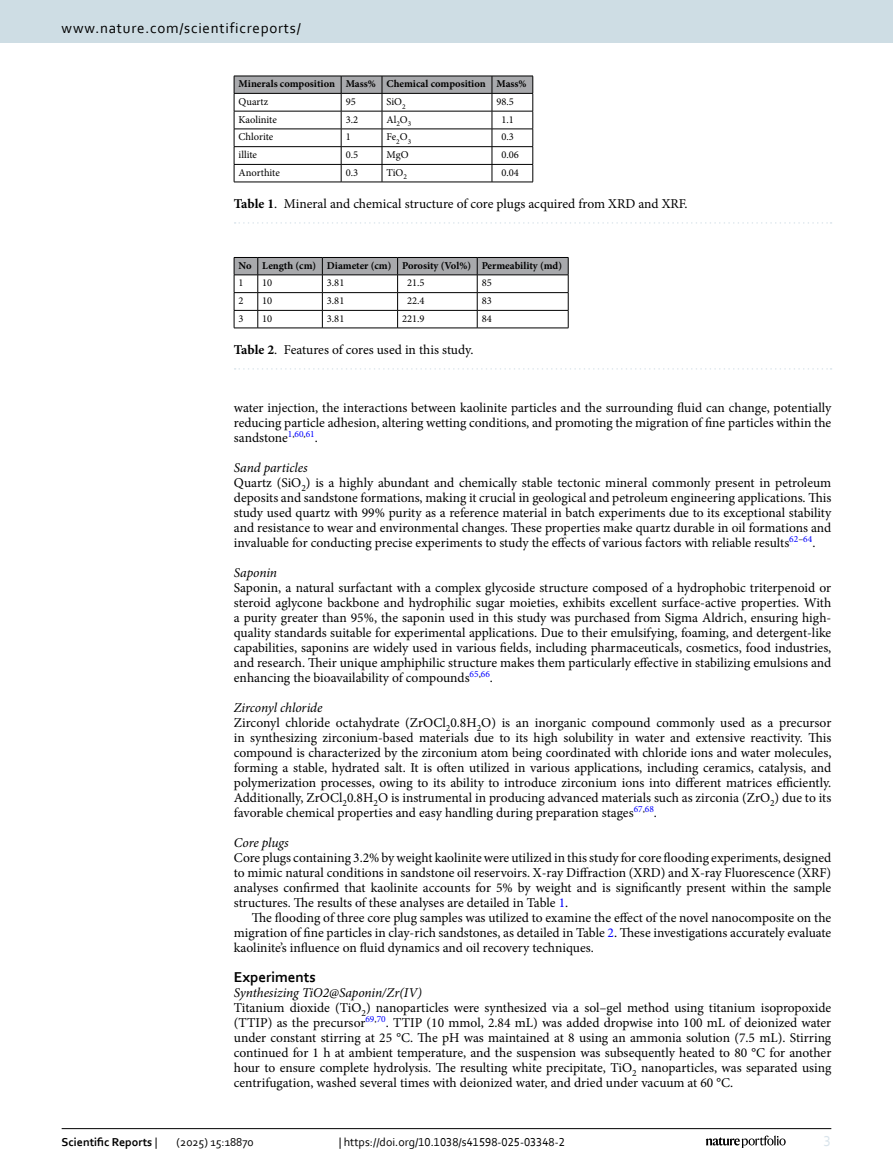
<style>
.page{position:relative;width:893px;height:1174px;background:#fff}
.page>*{position:absolute;margin:0;border:0;box-sizing:border-box;transform-origin:0 0}
.t1{font:15px "Corbel";letter-spacing:.05em;color:#000}
.Head_2{font:700 15px "Corbel";color:#000}
.t2{font:15px "Corbel";color:#d9e4eb}
.Body_Text{font:13.5px/15px "Minion Pro";color:#000;text-align:justify}
.Body_Text_Indent{font:13.5px/15px "Minion Pro";color:#000;text-align:justify}
.Table_Caption{font:13.5px "Minion Pro";color:#000}
.Head_3{font:italic 13.5px "Minion Pro";letter-spacing:-.01em;color:#000}
.Head_3_after_2{font:italic 13.5px "Minion Pro";letter-spacing:-.01em;color:#000}
.t3{font:12px "Corbel";color:#000}
.t4{font:700 12px "Corbel";color:#000}
.Table_Body{font:10.5px "Minion Pro";color:#000}
.Table_Head{font:700 10.5px "Minion Pro";color:#000}
.s1{font-weight:700}
.s2{color:#00f}
.s3{font-weight:400}
</style>
<div class="page">
<svg style="left:234px;top:257px;width:335px;height:72px"></svg>
<svg style="left:235px;top:368px;width:597px;height:2px"></svg>
<hr style="left:341px;top:182px;width:41px;height:1px;background:#000">
<hr style="left:382px;top:182px;width:110px;height:1px;background:#000">
<svg style="left:234px;top:76px;width:300px;height:106px"></svg>
<hr style="left:492px;top:182px;width:41px;height:1px;background:#000">
<hr style="left:234px;top:182px;width:107px;height:1px;background:#000">
<svg style="left:235px;top:222px;width:597px;height:2px"></svg>
<hr style="left:62px;top:1128px;width:769px;height:1px;background:#000">
<svg style="left:706px;top:1135px;width:80px;height:12px"></svg>
<div style="left:0;top:0;width:893px;height:43px;background:#cedde4"></div>
<p class="t1" style="left:62px;top:18px;width:241px">www.nature.com/scientificreports/</p>
<p class="Table_Head" style="left:239px;top:77px;width:98px">Minerals composition</p>
<p class="Table_Head" style="left:346px;top:77px;width:32px">Mass%</p>
<p class="Table_Head" style="left:386px;top:77px;width:101px">Chemical composition</p>
<p class="Table_Head" style="left:496px;top:77px;width:32px">Mass%</p>
<p class="Table_Body" style="left:239px;top:95px;width:31px">Quartz</p>
<p class="Table_Body" style="left:346px;top:95px;width:12px">95</p>
<p class="Table_Body" style="left:386px;top:95px;width:21px">SiO<sub>2</sub></p>
<p class="Table_Body" style="left:496px;top:95px;width:19px">98.5</p>
<p class="Table_Body" style="left:239px;top:112px;width:40px">Kaolinite</p>
<p class="Table_Body" style="left:346px;top:112px;width:14px">3.2</p>
<p class="Table_Body" style="left:386px;top:112px;width:26px">Al<sub>2</sub>O<sub>3</sub></p>
<p class="Table_Body" style="left:501px;top:112px;width:14px">1.1</p>
<p class="Table_Body" style="left:239px;top:130px;width:36px">Chlorite</p>
<p class="Table_Body" style="left:346px;top:130px;width:7px">1</p>
<p class="Table_Body" style="left:386px;top:130px;width:26px">Fe<sub>2</sub>O<sub>3</sub></p>
<p class="Table_Body" style="left:501px;top:130px;width:14px">0.3</p>
<p class="Table_Body" style="left:239px;top:148px;width:20px">illite</p>
<p class="Table_Body" style="left:346px;top:148px;width:14px">0.5</p>
<p class="Table_Body" style="left:386px;top:148px;width:24px">MgO</p>
<p class="Table_Body" style="left:501px;top:148px;width:19px">0.06</p>
<p class="Table_Body" style="left:239px;top:165px;width:43px">Anorthite</p>
<p class="Table_Body" style="left:346px;top:165px;width:14px">0.3</p>
<p class="Table_Body" style="left:386px;top:165px;width:22px">TiO<sub>2</sub></p>
<p class="Table_Body" style="left:501px;top:165px;width:19px">0.04</p>
<p class="Table_Caption" style="left:234px;top:194px;width:455px"><span class="s1">Table 1</span>. Mineral and chemical structure of core plugs acquired from XRD and XRF.</p>
<p class="Table_Head" style="left:239px;top:258px;width:15px">No</p>
<p class="Table_Head" style="left:262px;top:258px;width:55px">Length (cm)</p>
<p class="Table_Head" style="left:327px;top:258px;width:66px">Diameter (cm)</p>
<p class="Table_Head" style="left:402px;top:258px;width:70px">Porosity (Vol%)</p>
<p class="Table_Head" style="left:482px;top:258px;width:82px">Permeability (md)</p>
<p class="Table_Body" style="left:239px;top:276px;width:7px">1</p>
<p class="Table_Body" style="left:262px;top:276px;width:12px">10</p>
<p class="Table_Body" style="left:327px;top:276px;width:19px">3.81</p>
<p class="Table_Body" style="left:407px;top:276px;width:19px">21.5</p>
<p class="Table_Body" style="left:482px;top:276px;width:12px">85</p>
<p class="Table_Body" style="left:239px;top:294px;width:7px">2</p>
<p class="Table_Body" style="left:262px;top:294px;width:12px">10</p>
<p class="Table_Body" style="left:327px;top:294px;width:19px">3.81</p>
<p class="Table_Body" style="left:407px;top:294px;width:19px">22.4</p>
<p class="Table_Body" style="left:482px;top:294px;width:12px">83</p>
<p class="Table_Body" style="left:239px;top:311px;width:7px">3</p>
<p class="Table_Body" style="left:262px;top:311px;width:12px">10</p>
<p class="Table_Body" style="left:327px;top:311px;width:19px">3.81</p>
<p class="Table_Body" style="left:402px;top:311px;width:24px">221.9</p>
<p class="Table_Body" style="left:482px;top:311px;width:12px">84</p>
<p class="Table_Caption" style="left:234px;top:340px;width:241px"><span class="s1">Table 2</span>. Features of cores used in this study.</p>
<p class="Body_Text" style="left:234px;top:400px;width:599px">water injection, the interactions between kaolinite particles and the surrounding fluid can change, potentially reducing particle adhesion, altering wetting conditions, and promoting the migration of fine particles within the sandstone<sup>1</sup><sup>,</sup><sup>60</sup><sup>,</sup><sup>61</sup>.</p>
<p class="Head_3" style="left:234px;top:458px;width:75px">Sand particles</p>
<p class="Body_Text" style="left:234px;top:475px;width:599px">Quartz (SiO<sub>2</sub>) is a highly abundant and chemically stable tectonic mineral commonly present in petroleum deposits and sandstone formations, making it crucial in geological and petroleum engineering applications. This study used quartz with 99% purity as a reference material in batch experiments due to its exceptional stability and resistance to wear and environmental changes. These properties make quartz durable in oil formations and invaluable for conducting precise experiments to study the effects of various factors with reliable results<sup>62</sup><sup>–</sup><sup>64</sup>.</p>
<p class="Head_3" style="left:234px;top:563px;width:45px">Saponin</p>
<p class="Body_Text" style="left:234px;top:580px;width:599px">Saponin, a natural surfactant with a complex glycoside structure composed of a hydrophobic triterpenoid or steroid aglycone backbone and hydrophilic sugar moieties, exhibits excellent surface-active properties. With a purity greater than 95%, the saponin used in this study was purchased from Sigma Aldrich, ensuring high&shy;quality standards suitable for experimental applications. Due to their emulsifying, foaming, and detergent-like capabilities, saponins are widely used in various fields, including pharmaceuticals, cosmetics, food industries, and research. Their unique amphiphilic structure makes them particularly effective in stabilizing emulsions and enhancing the bioavailability of compounds<sup>65</sup><sup>,</sup><sup>66</sup>.</p>
<p class="Head_3" style="left:234px;top:698px;width:90px">Zirconyl chloride</p>
<p class="Body_Text" style="left:234px;top:715px;width:599px">Zirconyl chloride octahydrate (ZrOCl<sub>2</sub>0.8H<sub>2</sub>O) is an inorganic compound commonly used as a precursor in synthesizing zirconium-based materials due to its high solubility in water and extensive reactivity. This compound is characterized by the zirconium atom being coordinated with chloride ions and water molecules, forming a stable, hydrated salt. It is often utilized in various applications, including ceramics, catalysis, and polymerization processes, owing to its ability to introduce zirconium ions into different matrices efficiently.<br>Additionally, ZrOCl<sub>2</sub>0.8H<sub>2</sub>O is instrumental in producing advanced materials such as zirconia (ZrO<sub>2</sub>) due to its favorable chemical properties and easy handling during preparation stages<sup>67</sup><sup>,</sup><sup>68</sup>.</p>
<p class="Head_3" style="left:234px;top:833px;width:56px">Core plugs</p>
<p class="Body_Text" style="left:234px;top:850px;width:599px">Core plugs containing 3.2% by weight kaolinite were utilized in this study for core flooding experiments, designed to mimic natural conditions in sandstone oil reservoirs. X-ray Diffraction (XRD) and X-ray Fluorescence (XRF) analyses confirmed that kaolinite accounts for 5% by weight and is significantly present within the sample structures. The results of these analyses are detailed in Table <span class="s2">1</span>.</p>
<p class="Body_Text_Indent" style="left:234px;top:910px;width:599px;text-indent:18px">The flooding of three core plug samples was utilized to examine the effect of the novel nanocomposite on the migration of fine particles in clay-rich sandstones, as detailed in Table <span class="s2">2</span>. These investigations accurately evaluate kaolinite’s influence on fluid dynamics and oil recovery techniques.</p>
<p class="Head_2" style="left:234px;top:967px;width:84px">Experiments</p>
<p class="Head_3_after_2" style="left:234px;top:983px;width:190px">Synthesizing TiO2@Saponin/Zr(IV)</p>
<p class="Body_Text" style="left:234px;top:1000px;width:599px">Titanium dioxide (TiO<sub>2</sub>) nanoparticles were synthesized via a sol–gel method using titanium isopropoxide (TTIP) as the precursor<sup>69</sup><sup>,</sup><sup>70</sup>. TTIP (10 mmol, 2.84 mL) was added dropwise into 100 mL of deionized water under constant stirring at 25 °C. The pH was maintained at 8 using an ammonia solution (7.5 mL). Stirring continued for 1 h at ambient temperature, and the suspension was subsequently heated to 80 °C for another hour to ensure complete hydrolysis. The resulting white precipitate, TiO<sub>2</sub> nanoparticles, was separated using centrifugation, washed several times with deionized water, and dried under vacuum at 60 °C.</p>
<p class="t4" style="left:62px;top:1134px;width:97px">Scientific Reports <span class="s3">|</span></p>
<p class="t3" style="left:177px;top:1134px;width:79px">(2025) 15:18870</p>
<p class="t3" style="left:339px;top:1134px;width:228px">| https://doi.org/10.1038/s41598-025-03348-2</p>
<p class="t2" style="left:824px;top:1132px;width:9px">3</p>
</div>
